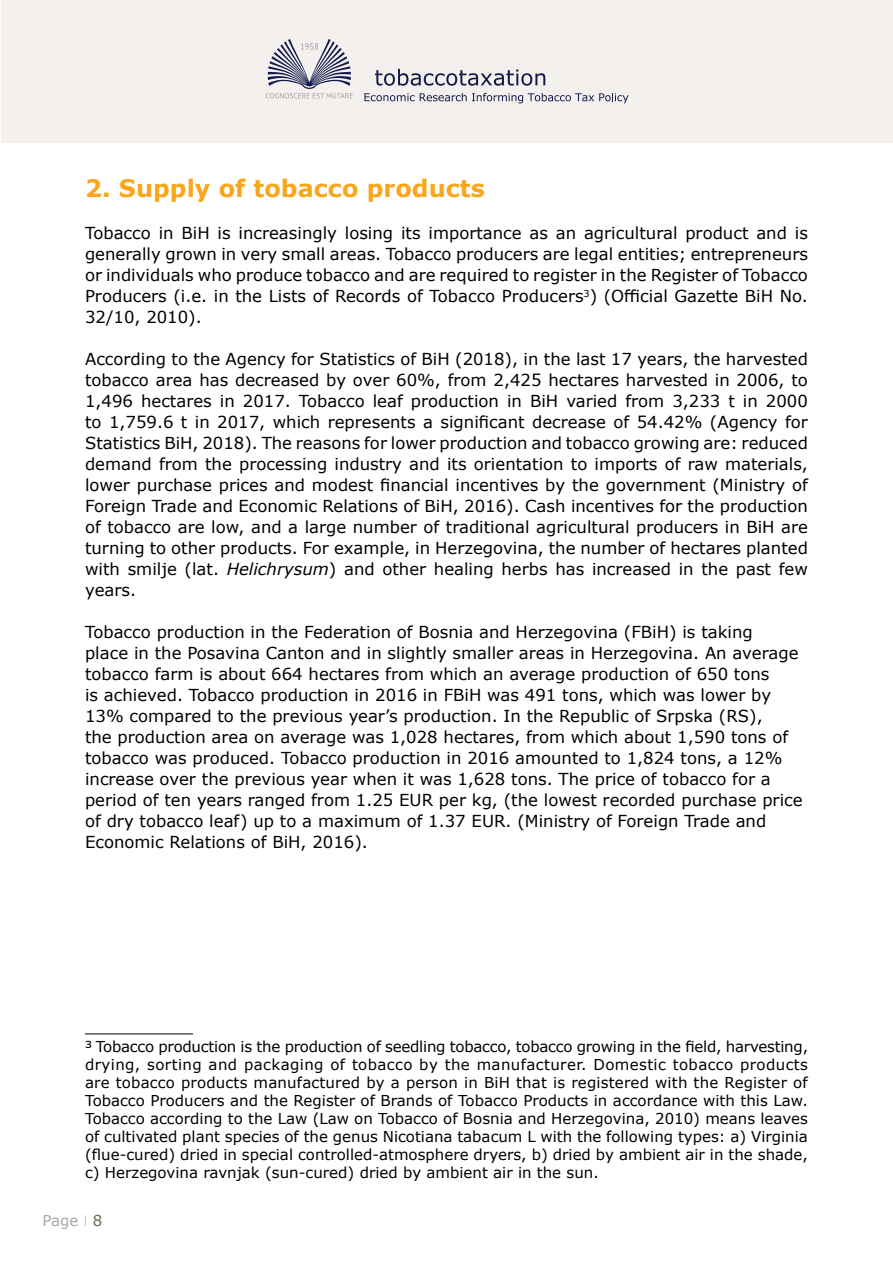
<style>
.page{position:relative;width:893px;height:1263px;background:#fff}
.page>*{position:absolute;margin:0;border:0;box-sizing:border-box;transform-origin:0 0}
.t1{font:700 24px "Verdana";color:#faa61a}
.t2{font:16.5px/21px "Verdana";color:#000;text-align:justify}
.t3{font:15px/18px "Verdana";color:#000;text-align:justify}
.t4{font:15px "Verdana";color:#a7a9ac}
.s1{font-style:italic}
.s2{font-family:"Open Sans";font-weight:300}
.s3{color:#706851}
</style>
<div class="page">
<div style="left:2px;top:0;width:891px;height:142px;background:#f4f0ee"></div>
<svg style="left:266px;top:39px;width:87px;height:59px"></svg>
<svg style="left:375px;top:69px;width:170px;height:17px"></svg>
<svg style="left:364px;top:93px;width:264px;height:10px"></svg>
<hr style="left:85px;top:1033px;width:108px;height:1px;background:#000">
<h1 class="t1" style="left:85px;top:171px;width:401px">2. Supply of tobacco products</h1>
<p class="t2" style="left:85px;top:223px;width:724px">Tobacco in BiH is increasingly losing its importance as an agricultural product and is generally grown in very small areas. Tobacco producers are legal entities; entrepreneurs or individuals who produce tobacco and are required to register in the Register of Tobacco Producers (i.e. in the Lists of Records of Tobacco Producers<sup>3</sup>) (Official Gazette BiH No.<br>32/10, 2010).</p>
<p class="t2" style="left:85px;top:349px;width:724px">According to the Agency for Statistics of BiH (2018), in the last 17 years, the harvested tobacco area has decreased by over 60%, from 2,425 hectares harvested in 2006, to 1,496 hectares in 2017. Tobacco leaf production in BiH varied from 3,233 t in 2000 to 1,759.6 t in 2017, which represents a significant decrease of 54.42% (Agency for Statistics BiH, 2018). The reasons for lower production and tobacco growing are: reduced demand from the processing industry and its orientation to imports of raw materials, lower purchase prices and modest financial incentives by the government (Ministry of Foreign Trade and Economic Relations of BiH, 2016). Cash incentives for the production of tobacco are low, and a large number of traditional agricultural producers in BiH are turning to other products. For example, in Herzegovina, the number of hectares planted with smilje (lat. <span class="s1">Helichrysum</span>) and other healing herbs has increased in the past few years.</p>
<p class="t2" style="left:85px;top:622px;width:719px;text-align:left">Tobacco production in the Federation of Bosnia and Herzegovina (FBiH) is taking<br>place in the Posavina Canton and in slightly smaller areas in Herzegovina. An average tobacco farm is about 664 hectares from which an average production of 650 tons<br>is achieved. Tobacco production in 2016 in FBiH was 491 tons, which was lower by 13% compared to the previous year’s production. In the Republic of Srpska (RS),<br>the production area on average was 1,028 hectares, from which about 1,590 tons of tobacco was produced. Tobacco production in 2016 amounted to 1,824 tons, a 12% increase over the previous year when it was 1,628 tons. The price of tobacco for a period of ten years ranged from 1.25 EUR per kg, (the lowest recorded purchase price of dry tobacco leaf) up to a maximum of 1.37 EUR. (Ministry of Foreign Trade and Economic Relations of BiH, 2016).</p>
<p class="t3" style="left:85px;top:1037px;width:725px">3 Tobacco production is the production of seedling tobacco, tobacco growing in the field, harvesting, drying, sorting and packaging of tobacco by the manufacturer. Domestic tobacco products are tobacco products manufactured by a person in BiH that is registered with the Register of Tobacco Producers and the Register of Brands of Tobacco Products in accordance with this Law.<br>Tobacco according to the Law (Law on Tobacco of Bosnia and Herzegovina, 2010) means leaves of cultivated plant species of the genus Nicotiana tabacum L with the following types: a) Virginia (flue-cured) dried in special controlled-atmosphere dryers, b) dried by ambient air in the shade, c) Herzegovina ravnjak (sun-cured) dried by ambient air in the sun.</p>
<p class="t4" style="left:43px;top:1210px;width:61px">Page <span class="s2">I</span> <span class="s3">8</span></p>
</div>
